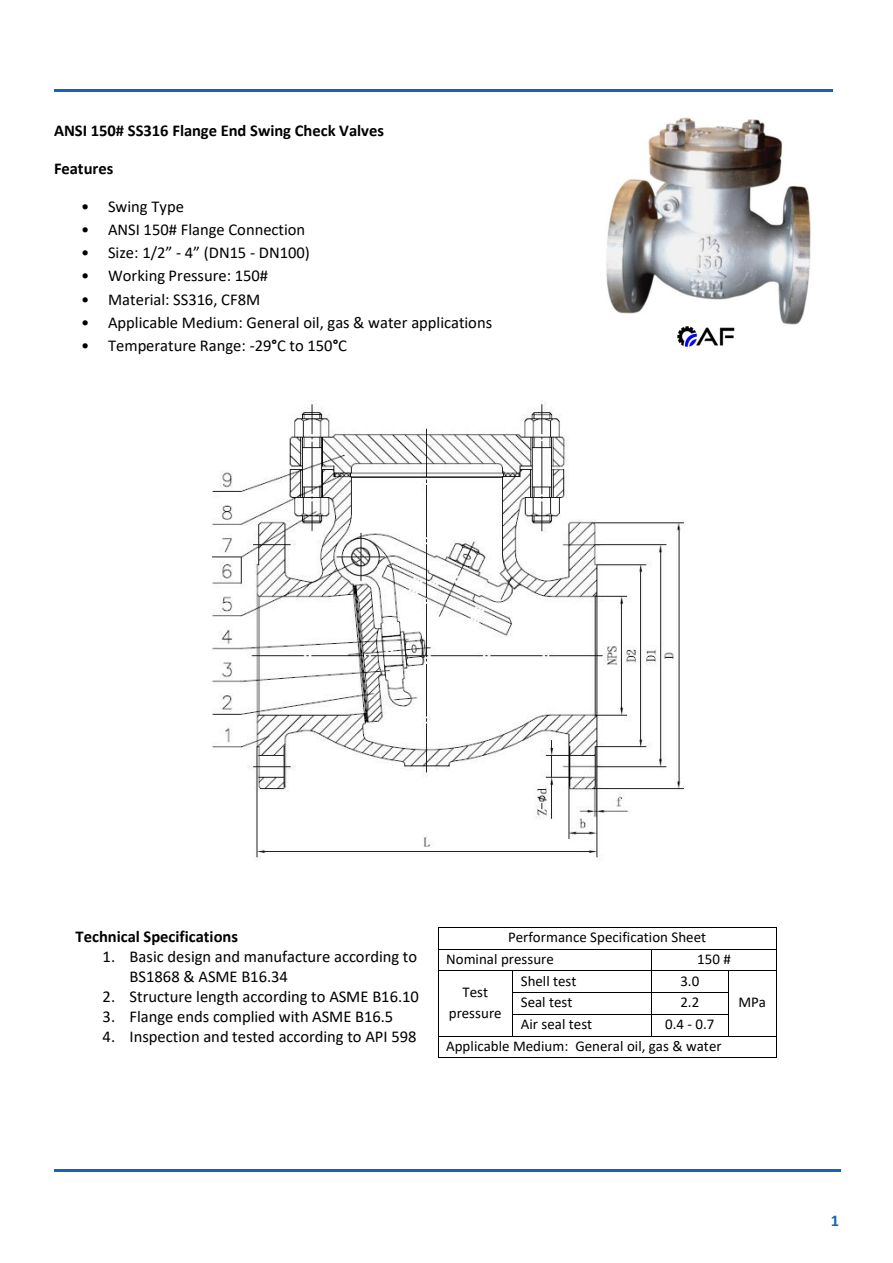
<style>
.page{position:relative;width:893px;height:1263px;background:#fff}
.page>*{position:absolute;margin:0;border:0;box-sizing:border-box;transform-origin:0 0}
.t1{font:16.5px/20.1px "Calibri";color:#000}
.t2{font:700 16.5px "Calibri";letter-spacing:-.005em;color:#000}
.t3{font:700 16.5px "Calibri";color:#1768b1}
.t4{font:15px/21px "Calibri";color:#000;text-align:center}
.s1{font-weight:700}
</style>
<div class="page">
<hr style="left:54px;top:89px;width:778px;height:2px;background:#1764ae">
<hr style="left:54px;top:1169px;width:787px;height:3px;background:#1764ae">
<hr style="left:438px;top:927px;width:338px;height:1px;background:#000">
<hr style="left:438px;top:949px;width:213px;height:1px;background:#000">
<hr style="left:652px;top:949px;width:124px;height:1px;background:#000">
<hr style="left:438px;top:970px;width:74px;height:1px;background:#000">
<hr style="left:513px;top:970px;width:138px;height:1px;background:#000">
<hr style="left:652px;top:970px;width:76px;height:1px;background:#000">
<hr style="left:728px;top:970px;width:48px;height:1px;background:#000">
<hr style="left:513px;top:992px;width:138px;height:1px;background:#000">
<hr style="left:652px;top:992px;width:76px;height:1px;background:#000">
<hr style="left:513px;top:1014px;width:138px;height:1px;background:#000">
<hr style="left:652px;top:1014px;width:76px;height:1px;background:#000">
<hr style="left:438px;top:1036px;width:74px;height:1px;background:#000">
<svg style="left:512px;top:970px;width:1px;height:67px"></svg>
<hr style="left:513px;top:1036px;width:138px;height:1px;background:#000">
<svg style="left:651px;top:949px;width:1px;height:88px"></svg>
<hr style="left:652px;top:1036px;width:76px;height:1px;background:#000">
<svg style="left:728px;top:971px;width:1px;height:65px"></svg>
<hr style="left:728px;top:1036px;width:48px;height:1px;background:#000">
<svg style="left:438px;top:928px;width:1px;height:129px"></svg>
<hr style="left:438px;top:1057px;width:338px;height:1px;background:#000">
<svg style="left:776px;top:927px;width:1px;height:131px"></svg>
<img style="left:677px;top:326px;width:58px;height:21px">
<img style="left:212px;top:401px;width:474px;height:460px">
<img style="left:606px;top:117px;width:205px;height:208px">
<h1 class="t2" style="left:54px;top:123px;width:331px">ANSI 150# SS316 Flange End Swing Check Valves</h1>
<h1 class="t2" style="left:54px;top:161px;width:61px">Features</h1>
<p class="t1" style="left:81px;top:198px;width:104px">• Swing Type</p>
<p class="t1" style="left:81px;top:221px;width:226px">• ANSI 150# Flange Connection</p>
<p class="t1" style="left:81px;top:244px;width:230px">• Size: 1/2” - 4” (DN15 - DN100)</p>
<p class="t1" style="left:81px;top:267px;width:189px">• Working Pressure: 150#</p>
<p class="t1" style="left:81px;top:290px;width:181px">• Material: SS316, CF8M</p>
<p class="t1" style="left:81px;top:314px;width:413px">• Applicable Medium: General oil, gas &amp; water applications</p>
<p class="t1" style="left:81px;top:337px;width:268px">• Temperature Range: -29<span class="s1">°</span>C to 150<span class="s1">°</span>C</p>
<p class="t2" style="left:76px;top:929px;width:164px">Technical Specifications</p>
<p class="t1" style="left:130px;top:948px;width:289px;text-indent:-27px">1. Basic design and manufacture according to<br>BS1868 &amp; ASME B16.34</p>
<p class="t1" style="left:103px;top:988px;width:318px">2. Structure length according to ASME B16.10</p>
<p class="t1" style="left:103px;top:1008px;width:292px">3. Flange ends complied with ASME B16.5</p>
<p class="t1" style="left:103px;top:1028px;width:315px">4. Inspection and tested according to API 598</p>
<p class="t4" style="left:508px;top:928px;width:200px">Performance Specification Sheet</p>
<p class="t4" style="left:446px;top:949px;width:109px">Nominal pressure</p>
<p class="t4" style="left:697px;top:949px;width:35px">150 #</p>
<p class="t4" style="left:449px;top:983px;width:54px">Test pressure</p>
<p class="t4" style="left:521px;top:971px;width:57px">Shell test</p>
<p class="t4" style="left:680px;top:971px;width:20px">3.0</p>
<p class="t4" style="left:521px;top:993px;width:53px">Seal test</p>
<p class="t4" style="left:680px;top:993px;width:20px">2.2</p>
<p class="t4" style="left:738px;top:993px;width:29px">MPa</p>
<p class="t4" style="left:521px;top:1015px;width:73px">Air seal test</p>
<p class="t4" style="left:665px;top:1015px;width:51px">0.4 - 0.7</p>
<p class="t4" style="left:446px;top:1037px;width:277px">Applicable Medium: General oil, gas &amp; water</p>
<p class="t3" style="left:831px;top:1213px;width:10px">1</p>
</div>
